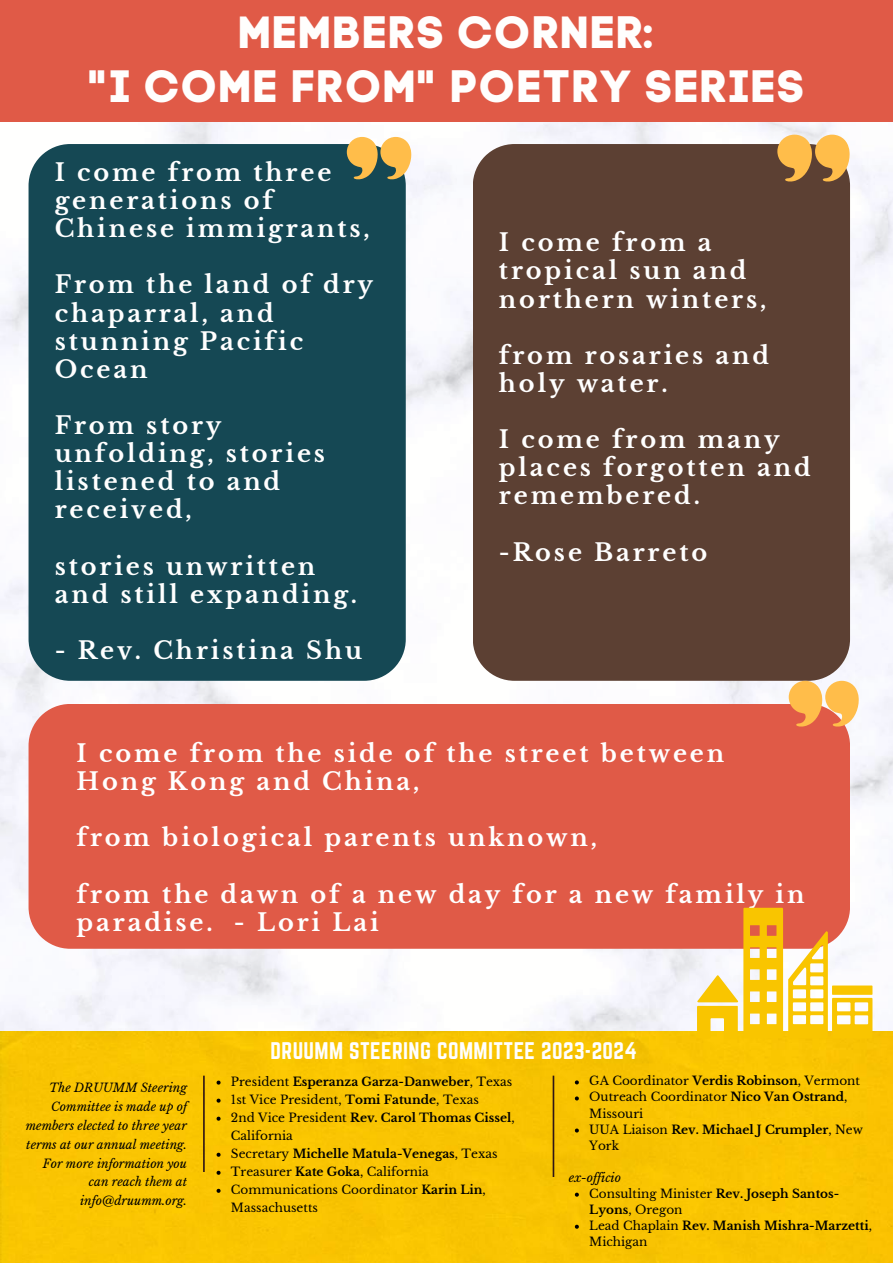
<style>
.page{position:relative;width:893px;height:1264px;background:#fff}
.page>*{position:absolute;margin:0;border:0;box-sizing:border-box;transform-origin:0 0}
.t1{font:45px/54px "Code Pro Bold LC";letter-spacing:.02em;color:#fffefd;text-align:center}
.t2{font:700 24px/28px "Libre Baskerville";letter-spacing:.12em;color:#fff}
.t3{font:21px "Norwester";letter-spacing:.02em;color:#fff}
.t4{font:12px/18px "Libre Baskerville";color:#000}
.t5{font:italic 12px/18.9px "Libre Baskerville";color:#000;text-align:right}
.t6{font:700 12px/16px "Libre Baskerville";color:#000}
.s1{font-weight:700}
.s2{font-weight:400}
</style>
<div class="page">
<img style="left:0;top:122px;width:892px;height:909px">
<div style="left:29px;top:144px;width:377px;height:536px;background:#154854"></div>
<svg style="left:347px;top:137px;width:65px;height:43px;background:#c5a861"></svg>
<div style="left:473px;top:144px;width:377px;height:536px;background:#5c4033"></div>
<svg style="left:777px;top:135px;width:73px;height:47px;background:#d2a053"></svg>
<div style="left:29px;top:704px;width:820px;height:244px;background:#e05a47"></div>
<svg style="left:788px;top:680px;width:71px;height:47px;background:#f6b267"></svg>
<div style="left:0;top:0;width:892px;height:122px;background:#e05a47"></div>
<div style="left:0;top:1031px;width:892px;height:231px;background:#f9c402"></div>
<svg style="left:216px;top:1080px;width:4px;height:4px"></svg>
<svg style="left:216px;top:1098px;width:4px;height:4px"></svg>
<svg style="left:216px;top:1116px;width:4px;height:4px"></svg>
<svg style="left:216px;top:1152px;width:4px;height:4px"></svg>
<svg style="left:216px;top:1170px;width:4px;height:4px"></svg>
<svg style="left:216px;top:1188px;width:4px;height:4px"></svg>
<svg style="left:203px;top:1075px;width:2px;height:96px"></svg>
<svg style="left:575px;top:1080px;width:4px;height:4px"></svg>
<svg style="left:575px;top:1096px;width:4px;height:4px"></svg>
<svg style="left:575px;top:1128px;width:4px;height:4px"></svg>
<svg style="left:575px;top:1192px;width:4px;height:4px"></svg>
<svg style="left:575px;top:1224px;width:4px;height:4px"></svg>
<svg style="left:552px;top:1075px;width:2px;height:102px"></svg>
<svg style="left:697px;top:907px;width:175px;height:131px"></svg>
<h1 class="t1" style="left:88px;top:5px;width:718px">MEMBERS CORNER:<br>"I COME FROM" POETRY SERIES</h1>
<p class="t2" style="left:55px;top:158px;width:317px">I come from three generations of<br>Chinese immigrants,</p>
<p class="t2" style="left:55px;top:271px;width:320px">From the land of dry chaparral, and stunning Pacific<br>Ocean</p>
<p class="t2" style="left:55px;top:411px;width:272px">From story unfolding, stories listened to and received,</p>
<p class="t2" style="left:55px;top:552px;width:304px">stories unwritten and still expanding.</p>
<p class="t2" style="left:55px;top:636px;width:309px">- Rev. Christina Shu</p>
<p class="t2" style="left:499px;top:229px;width:269px">I come from a tropical sun and northern winters,</p>
<p class="t2" style="left:499px;top:341px;width:272px">from rosaries and holy water.</p>
<p class="t2" style="left:499px;top:425px;width:313px">I come from many places forgotten and remembered.</p>
<p class="t2" style="left:499px;top:538px;width:210px">-Rose Barreto</p>
<p class="t2" style="left:77px;top:739px;width:649px">I come from the side of the street between<br>Hong Kong and China,</p>
<p class="t2" style="left:77px;top:823px;width:522px">from biological parents unknown,</p>
<p class="t2" style="left:77px;top:880px;width:729px">from the dawn of a new day for a new family in paradise. - Lori Lai</p>
<p class="t5" style="left:26px;top:1078px;width:163px">The DRUUMM Steering<br>Committee is made up of members elected to three year terms at our annual meeting.<br>For more information you can reach them at info@druumm.org.</p>
<p class="t3" style="left:270px;top:1037px;width:368px">DRUUMM STEERING COMMITTEE 2023-2024</p>
<p class="t4" style="left:589px;top:1073px;width:275px;line-height:16px">GA Coordinator <span class="s1">Verdis Robinson</span>, Vermont<br>Outreach Coordinator <span class="s1">Nico Van Ostrand</span>,<br>Missouri<br>UUA Liaison <span class="s1">Rev. Michael J Crumpler</span>, New<br>York</p>
<p class="t6" style="left:589px;top:1185px;width:284px"><span class="s2">Consulting Minister</span> Rev. Joseph Santos-<br>Lyons<span class="s2">, Oregon<br>Lead Chaplain</span> Rev. Manish Mishra-Marzetti<span class="s2">,<br>Michigan</span></p>
<p class="t4" style="left:231px;top:1072px;width:285px">President <span class="s1">Esperanza Garza-Danweber</span>, Texas 1st Vice President, <span class="s1">Tomi Fatunde</span>, Texas<br>2nd Vice President <span class="s1">Rev. Carol Thomas Cissel</span>, California<br>Secretary <span class="s1">Michelle Matula-Venegas</span>, Texas Treasurer <span class="s1">Kate Goka</span>, California Communications Coordinator <span class="s1">Karin Lin</span>, Massachusetts</p>
<p class="t5" style="left:568px;top:1167px;width:54px">ex-of icio</p>
</div>
